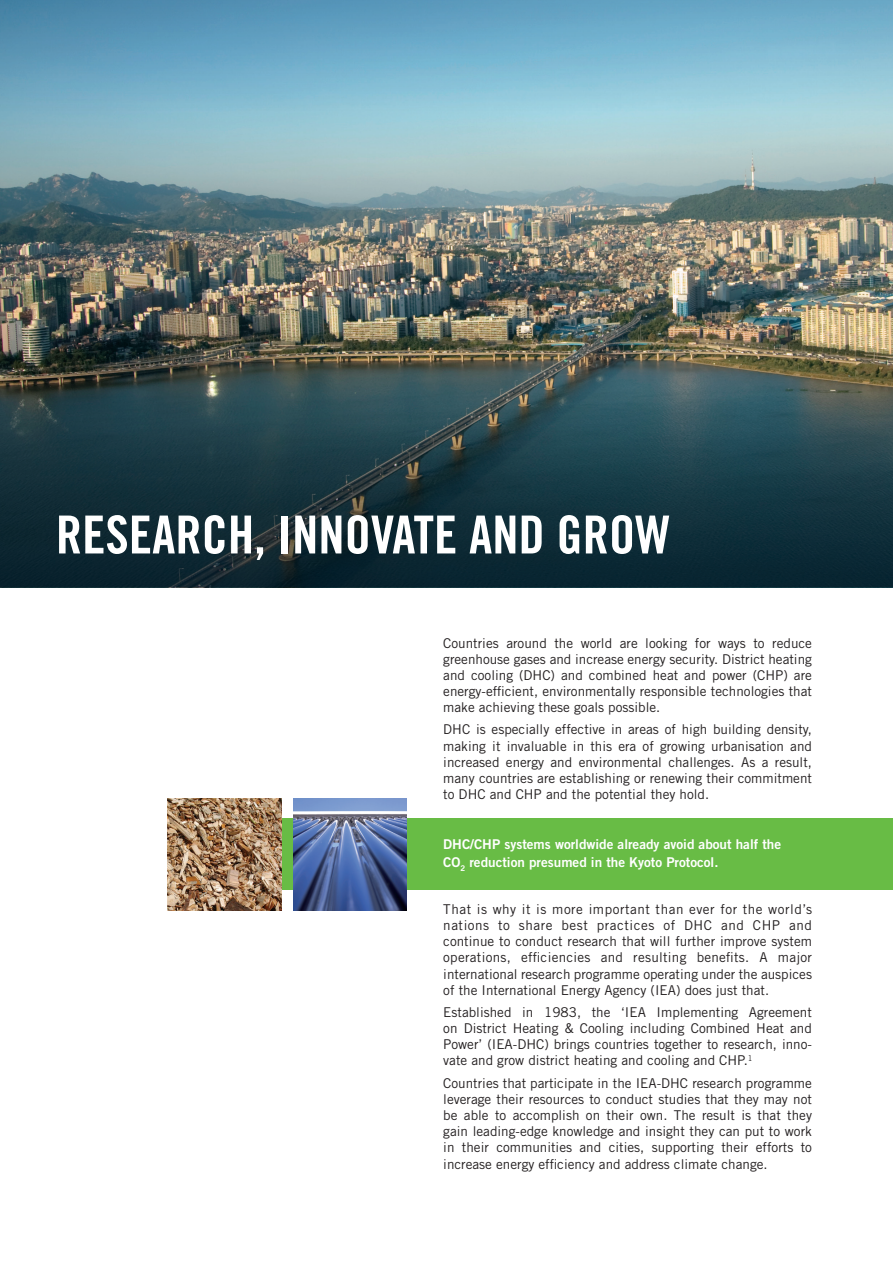
<style>
.page{position:relative;width:893px;height:1263px;background:#fff}
.page>*{position:absolute;margin:0;border:0;box-sizing:border-box;transform-origin:0 0}
.t1{font:52.5px "Trade Gothic Bold Cond Twenty";color:#fff}
.t2{font:13.5px/16.2px "Trade Gothic";color:#231f20;text-align:justify}
.t3{font:13.5px/18px "Trade Gothic Bold Two";color:#fff}
</style>
<div class="page">
<img style="left:0;top:111px;width:893px;height:477px">
<svg style="left:0;top:395px;width:892px;height:192px;background:#1a3741"></svg>
<div style="left:167px;top:818px;width:726px;height:71px;background:#68bc45"></div>
<img style="left:167px;top:799px;width:114px;height:111px">
<img style="left:293px;top:799px;width:114px;height:111px">
<svg style="left:0;top:0;width:893px;height:111px;background:#75afca"></svg>
<h1 class="t1" style="left:56px;top:503px;width:616px">RESEARCH, INNOVATE AND GROW</h1>
<p class="t2" style="left:443px;top:634px;width:370px">Countries around the world are looking for ways to reduce greenhouse gases and increase energy security. District heating and cooling (DHC) and combined heat and power (CHP) are energy-efficient, environmentally responsible technologies that make achieving these goals possible.</p>
<p class="t2" style="left:443px;top:721px;width:370px">DHC is especially effective in areas of high building density, making it invaluable in this era of growing urbanisation and increased energy and environmental challenges. As a result, many countries are establishing or renewing their commitment to DHC and CHP and the potential they hold.</p>
<p class="t3" style="left:443px;top:834px;width:339px">DHC/CHP systems worldwide already avoid about half the<br>CO<sub>2</sub> reduction presumed in the Kyoto Protocol.</p>
<p class="t2" style="left:443px;top:901px;width:370px">That is why it is more important than ever for the world’s nations to share best practices of DHC and CHP and continue to conduct research that will further improve system operations, efficiencies and resulting benefits. A major international research programme operating under the auspices of the International Energy Agency (IEA) does just that.</p>
<p class="t2" style="left:443px;top:1004px;width:370px">Established in 1983, the ‘IEA Implementing Agreement on District Heating &amp; Cooling including Combined Heat and Power’ (IEA-DHC) brings countries together to research, inno&shy;vate and grow district heating and cooling and CHP.<sup>1</sup></p>
<p class="t2" style="left:443px;top:1074px;width:370px">Countries that participate in the IEA-DHC research programme leverage their resources to conduct studies that they may not be able to accomplish on their own. The result is that they gain leading-edge knowledge and insight they can put to work in their communities and cities, supporting their efforts to increase energy efficiency and address climate change.</p>
</div>
